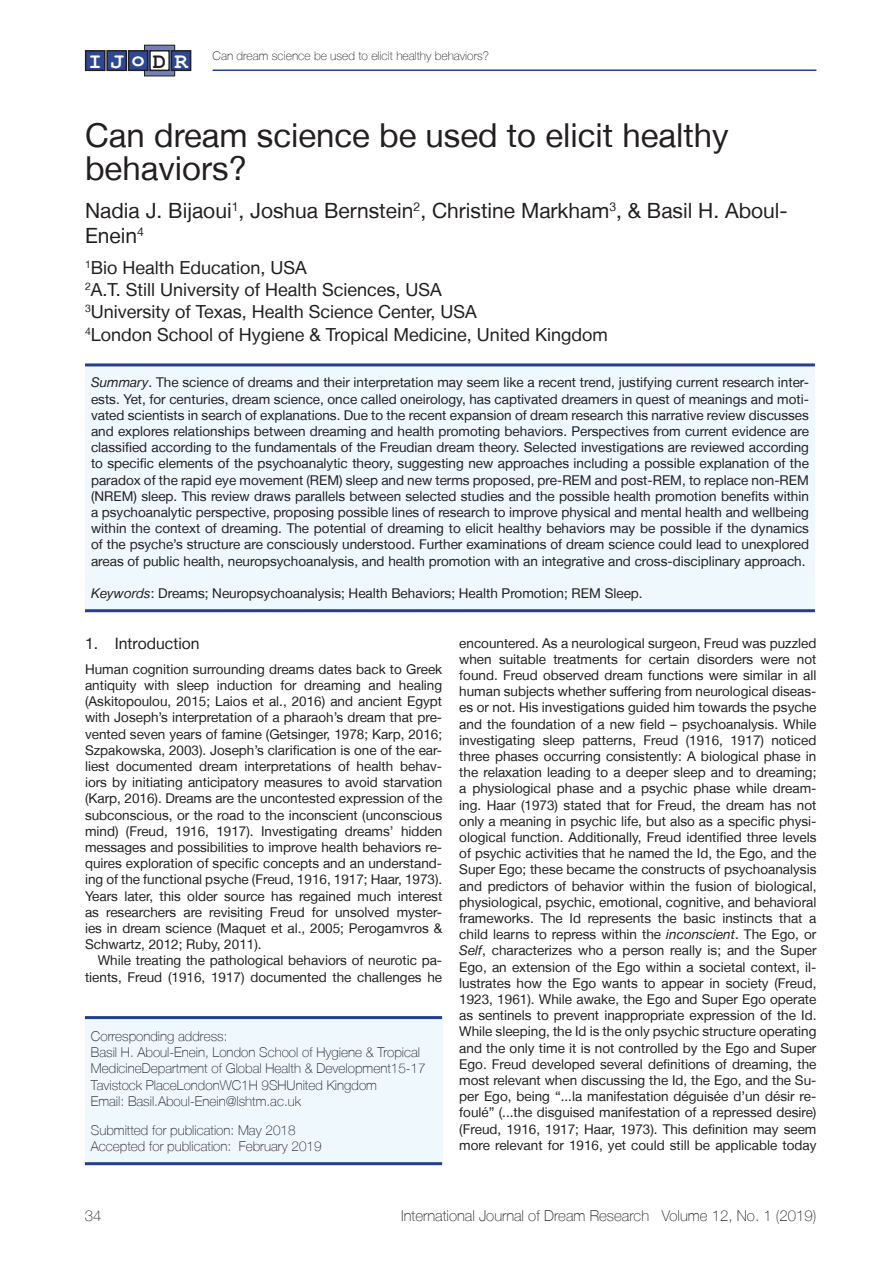
<style>
.page{position:relative;width:893px;height:1263px;background:#fff}
.page>*{position:absolute;margin:0;border:0;box-sizing:border-box;transform-origin:0 0}
.Ü1{font:33px/33px "Helvetica Neue LT";color:#231f20}
.t1{font:700 22.2px "Courier New";letter-spacing:.365em;color:#fff}
.Ü1_Autor{font:21px/25.2px "Helvetica Neue LT";color:#231f20}
.Ü1_Affiliation{font:18px "Helvetica Neue LT";color:#231f20}
.t2{font:15.75px "Helvetica Neue LT";color:#231f20}
.Fußzeile_rechts{font:100 15px "Helvetica Neue LT";color:#231f20}
.Standard_mit_Einzug{font:13.5px/16.2px "Helvetica Neue LT";color:#231f20;text-align:right}
.Abstract{font:13.5px/16.2px "Helvetica Neue LT";color:#231f20;text-align:justify}
.Standard_ohne_Einzug{font:13.5px/16.2px "Helvetica Neue LT";color:#231f20;text-align:justify}
.InfoBox{font:100 13.5px/16.2px "Helvetica Neue LT";color:#231f20}
.t3{font:100 12px "Helvetica Neue LT";color:#231f20}
.s1{color:#231f20}
.s2{font-style:italic}
</style>
<div class="page">
<hr style="left:213px;top:70px;width:603px;height:1px;background:#253f8e">
<svg style="left:146px;top:47px;width:27px;height:27px"></svg>
<div style="left:144px;top:45px;width:31px;height:31px;border:1px solid #231f20"></div>
<div style="left:150px;top:51px;width:19px;height:19px;background:#fff"></div>
<div style="left:149px;top:50px;width:21px;height:21px;border:1px solid #231f20"></div>
<div style="left:86px;top:51px;width:19px;height:19px;background:#2f4895"></div>
<div style="left:85px;top:50px;width:21px;height:21px;border:1px solid #231f20"></div>
<div style="left:107px;top:51px;width:19px;height:19px;background:#2f4895"></div>
<div style="left:106px;top:50px;width:21px;height:21px;border:1px solid #231f20"></div>
<div style="left:129px;top:51px;width:19px;height:19px;background:#2f4895"></div>
<div style="left:128px;top:50px;width:20px;height:21px;border:1px solid #231f20"></div>
<div style="left:171px;top:51px;width:20px;height:19px;background:#2f4895"></div>
<div style="left:171px;top:50px;width:20px;height:21px;border:1px solid #231f20"></div>
<div style="left:85px;top:1017px;width:357px;height:147px;background:#eef8fd"></div>
<hr style="left:85px;top:1016px;width:357px;height:3px;background:#253f8e">
<hr style="left:85px;top:1162px;width:357px;height:3px;background:#253f8e">
<div style="left:85px;top:365px;width:730px;height:246px;background:#eef8fd"></div>
<hr style="left:85px;top:363px;width:730px;height:3px;background:#253f8e">
<hr style="left:85px;top:609px;width:730px;height:3px;background:#253f8e">
<h2 class="t1" style="left:89px;top:47px;width:101px">IJo<span class="s1">D</span>R</h2>
<p class="t3" style="left:213px;top:49px;width:278px">Can dream science be used to elicit healthy behaviors?</p>
<p class="Ü1" style="left:85px;top:118px;width:645px">Can dream science be used to elicit healthy behaviors?</p>
<p class="Ü1_Autor" style="left:85px;top:197px;width:704px">Nadia J. Bijaoui<sup>1</sup>, Joshua Bernstein<sup>2</sup>, Christine Markham<sup>3</sup>, &amp; Basil H. Aboul-<br>Enein<sup>4</sup></p>
<p class="Ü1_Affiliation" style="left:85px;top:257px;width:223px"><sup>1</sup>Bio Health Education, USA</p>
<p class="Ü1_Affiliation" style="left:85px;top:279px;width:358px"><sup>2</sup>A.T. Still University of Health Sciences, USA</p>
<p class="Ü1_Affiliation" style="left:85px;top:301px;width:393px"><sup>3</sup>University of Texas, Health Science Center, USA</p>
<p class="Ü1_Affiliation" style="left:85px;top:323px;width:524px"><sup>4</sup>London School of Hygiene &amp; Tropical Medicine, United Kingdom</p>
<p class="Abstract" style="left:91px;top:374px;width:719px"><span class="s2">Summary</span>. The science of dreams and their interpretation may seem like a recent trend, justifying current research inter&shy;ests. Yet, for centuries, dream science, once called oneirology, has captivated dreamers in quest of meanings and moti&shy;vated scientists in search of explanations. Due to the recent expansion of dream research this narrative review discusses and explores relationships between dreaming and health promoting behaviors. Perspectives from current evidence are classified according to the fundamentals of the Freudian dream theory. Selected investigations are reviewed according to specific elements of the psychoanalytic theory, suggesting new approaches including a possible explanation of the paradox of the rapid eye movement (REM) sleep and new terms proposed, pre-REM and post-REM, to replace non-REM (NREM) sleep. This review draws parallels between selected studies and the possible health promotion benefits within a psychoanalytic perspective, proposing possible lines of research to improve physical and mental health and wellbeing within the context of dreaming. The potential of dreaming to elicit healthy behaviors may be possible if the dynamics of the psyche’s structure are consciously understood. Further examinations of dream science could lead to unexplored areas of public health, neuropsychoanalysis, and health promotion with an integrative and cross-disciplinary approach.</p>
<p class="Abstract" style="left:91px;top:585px;width:553px"><span class="s2">Keywords</span>: Dreams; Neuropsychoanalysis; Health Behaviors; Health Promotion; REM Sleep.</p>
<p class="t2" style="left:85px;top:634px;width:116px">1. Introduction</p>
<p class="Standard_ohne_Einzug" style="left:85px;top:661px;width:359px">Human cognition surrounding dreams dates back to Greek antiquity with sleep induction for dreaming and healing (Askitopoulou, 2015; Laios et al., 2016) and ancient Egypt with Joseph’s interpretation of a pharaoh’s dream that pre&shy;vented seven years of famine (Getsinger, 1978; Karp, 2016; Szpakowska, 2003). Joseph’s clarification is one of the ear&shy;liest documented dream interpretations of health behav&shy;iors by initiating anticipatory measures to avoid starvation (Karp, 2016). Dreams are the uncontested expression of the subconscious, or the road to the inconscient (unconscious mind) (Freud, 1916, 1917). Investigating dreams’ hidden messages and possibilities to improve health behaviors re&shy;quires exploration of specific concepts and an understand&shy;ing of the functional psyche (Freud, 1916, 1917; Haar, 1973).<br>Years later, this older source has regained much interest as researchers are revisiting Freud for unsolved myster&shy;ies in dream science (Maquet et al., 2005; Perogamvros &amp; Schwartz, 2012; Ruby, 2011).</p>
<p class="Standard_mit_Einzug" style="left:85px;top:952px;width:359px">While treating the pathological behaviors of neurotic pa&shy;tients, Freud (1916, 1917) documented the challenges he</p>
<p class="InfoBox" style="left:91px;top:1028px;width:336px">Corresponding address:<br>Basil H. Aboul-Enein, London School of Hygiene &amp; Tropical MedicineDepartment of Global Health &amp; Development15-17<br>Tavistock PlaceLondonWC1H 9SHUnited Kingdom<br>Email: Basil.Aboul-Enein@lshtm.ac.uk</p>
<p class="InfoBox" style="left:91px;top:1122px;width:232px">Submitted for publication: May 2018<br>Accepted for publication: February 2019</p>
<p class="Standard_mit_Einzug" style="left:459px;top:634px;width:359px;text-align:justify">encountered. As a neurological surgeon, Freud was puzzled when suitable treatments for certain disorders were not found. Freud observed dream functions were similar in all human subjects whether suffering from neurological diseas&shy;es or not. His investigations guided him towards the psyche and the foundation of a new field – psychoanalysis. While investigating sleep patterns, Freud (1916, 1917) noticed three phases occurring consistently: A biological phase in the relaxation leading to a deeper sleep and to dreaming; a physiological phase and a psychic phase while dream&shy;ing. Haar (1973) stated that for Freud, the dream has not only a meaning in psychic life, but also as a specific physi&shy;ological function. Additionally, Freud identified three levels of psychic activities that he named the Id, the Ego, and the Super Ego; these became the constructs of psychoanalysis and predictors of behavior within the fusion of biological, physiological, psychic, emotional, cognitive, and behavioral frameworks. The Id represents the basic instincts that a child learns to repress within the <span class="s2">inconscient</span>. The Ego, or <span class="s2">Self</span>, characterizes who a person really is; and the Super Ego, an extension of the Ego within a societal context, il&shy;lustrates how the Ego wants to appear in society (Freud, 1923, 1961). While awake, the Ego and Super Ego operate as sentinels to prevent inappropriate expression of the Id.<br>While sleeping, the Id is the only psychic structure operating and the only time it is not controlled by the Ego and Super Ego. Freud developed several definitions of dreaming, the most relevant when discussing the Id, the Ego, and the Su&shy;per Ego, being “...la manifestation déguisée d’un désir re&shy;foulé” (...the disguised manifestation of a repressed desire) (Freud, 1916, 1917; Haar, 1973). This definition may seem more relevant for 1916, yet could still be applicable today</p>
<p class="Fußzeile_rechts" style="left:85px;top:1207px;width:18px">34</p>
<p class="Fußzeile_rechts" style="left:401px;top:1207px;width:417px">International Journal of Dream Research Volume 12, No. 1 (2019)</p>
</div>
